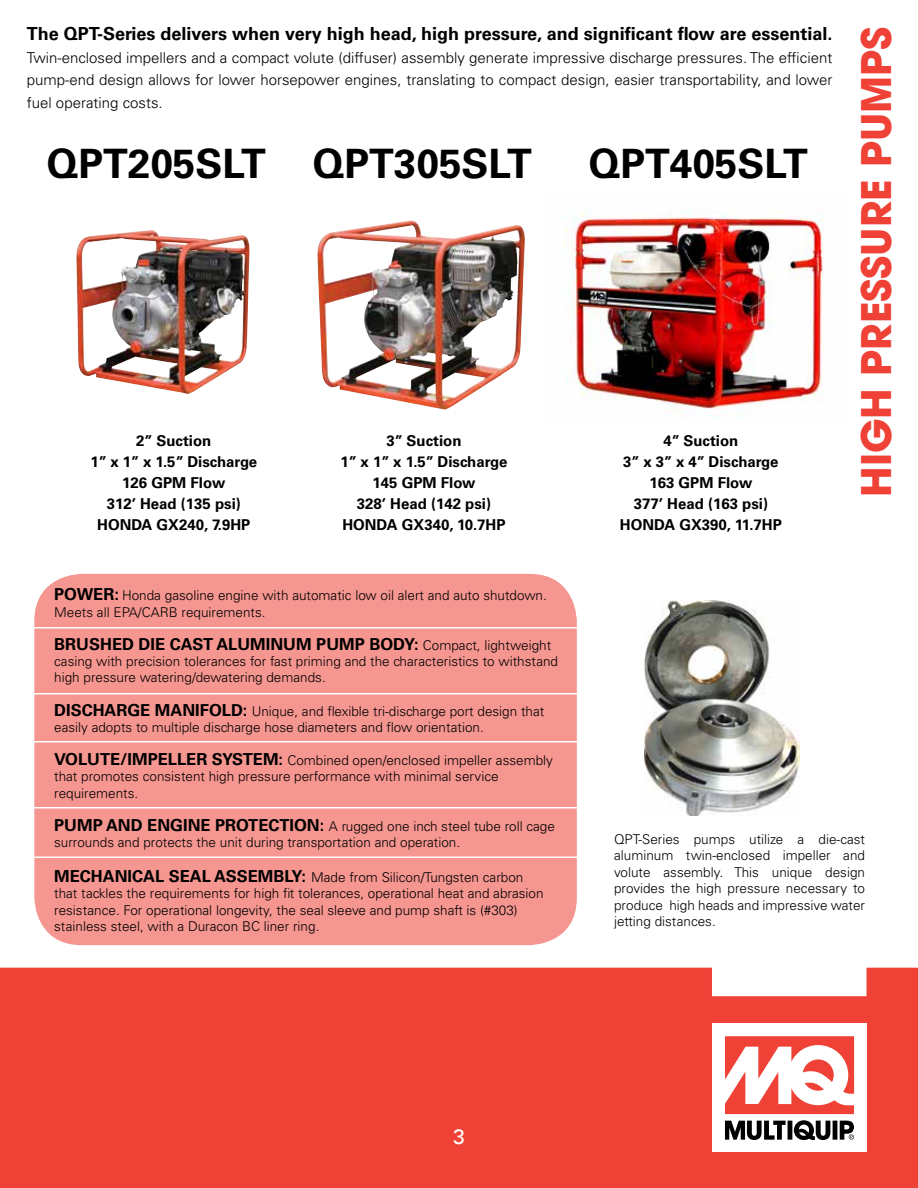
<style>
.page{position:relative;width:918px;height:1188px;background:#fff}
.page>*{position:absolute;margin:0;border:0;box-sizing:border-box;transform-origin:0 0}
.t1{font:700 40.5px "Univers LT Std";color:#000}
.t2{font:700 40.5px "ITC Avant Garde Pro";color:#ef4135}
.t3{font:21px "Univers LT";color:#fff}
.t4{font:700 18px "Univers LT Std";color:#000}
.t5{font:700 16.5px "Univers LT Std";color:#000}
.t6{font:300 15px/22.5px "Univers LT Std";color:#000;text-align:justify}
.t7{font:700 15px/21px "Univers LT Std";color:#000;text-align:center}
.t8{font:300 13.5px/16.2px "Univers LT Std";color:#000}
.s1{font-weight:700;font-size:16.5px}
.s2{font-weight:300;font-size:13.5px}
</style>
<div class="page">
<div style="left:0;top:968px;width:918px;height:220px;background:#ef4136"></div>
<div style="left:712px;top:1023px;width:155px;height:129px;background:#fff"></div>
<svg style="left:725px;top:1120px;width:129px;height:20px"></svg>
<svg style="left:725px;top:1036px;width:129px;height:78px"></svg>
<img style="left:317px;top:220px;width:208px;height:190px">
<img style="left:563px;top:210px;width:260px;height:208px">
<img style="left:645px;top:600px;width:154px;height:216px">
<div style="left:34px;top:574px;width:543px;height:371px;background:#f69690;border-radius:47px"></div>
<hr style="left:27px;top:627px;width:570px;height:1px;background:#fff">
<hr style="left:27px;top:693px;width:565px;height:1px;background:#fff">
<hr style="left:27px;top:807px;width:565px;height:1px;background:#fff">
<hr style="left:25px;top:856px;width:572px;height:2px;background:#fff">
<hr style="left:27px;top:741px;width:565px;height:1px;background:#fff">
<img style="left:76px;top:230px;width:174px;height:164px">
<h3 class="t4" style="left:27px;top:23px;width:807px">The QPT-Series delivers when very high head, high pressure, and significant flow are essential.</h3>
<p class="t6" style="left:27px;top:46px;width:807px">Twin-enclosed impellers and a compact volute (diffuser) assembly generate impressive discharge pressures. The efficient pump-end design allows for lower horsepower engines, translating to compact design, easier transportability, and lower fuel operating costs.</p>
<h1 class="t1" style="left:47px;top:140px;width:487px">QPT205SLT QPT305SLT</h1>
<h1 class="t1" style="left:589px;top:140px;width:220px">QPT405SLT</h1>
<p class="t7" style="left:90px;top:430px;width:168px">2” Suction<br>1” x 1” x 1.5” Discharge<br>126 GPM Flow<br>312’ Head (135 psi)<br>HONDA GX240, 7.9HP</p>
<p class="t7" style="left:341px;top:430px;width:168px">3” Suction<br>1” x 1” x 1.5” Discharge<br>145 GPM Flow<br>328’ Head (142 psi)<br>HONDA GX340, 10.7HP</p>
<p class="t7" style="left:620px;top:430px;width:163px">4” Suction<br>3” x 3” x 4” Discharge<br>163 GPM Flow<br>377’ Head (163 psi)<br>HONDA GX390, 11.7HP</p>
<h1 class="t2" style="left:849px;top:497px;width:471px;rotate:-90deg">HIGH PRESSURE PUMPS</h1>
<p class="t8" style="left:54px;top:588px;width:494px"><span class="s1">POWER:</span> Honda gasoline engine with automatic low oil alert and auto shutdown.<br>Meets all EPA/CARB requirements.</p>
<p class="t5" style="left:54px;top:635px;width:498px">BRUSHED DIE CAST ALUMINUM PUMP BODY: <span class="s2">Compact, lightweight</span></p>
<p class="t8" style="left:54px;top:653px;width:505px">casing with precision tolerances for fast priming and the characteristics to withstand high pressure watering/dewatering demands.</p>
<p class="t8" style="left:54px;top:703px;width:492px"><span class="s1">DISCHARGE MANIFOLD:</span> Unique, and flexible tri-discharge port design that easily adopts to multiple discharge hose diameters and flow orientation.</p>
<p class="t8" style="left:54px;top:752px;width:500px"><span class="s1">VOLUTE/IMPELLER SYSTEM:</span> Combined open/enclosed impeller assembly that promotes consistent high pressure performance with minimal service requirements.</p>
<p class="t8" style="left:54px;top:818px;width:502px"><span class="s1">PUMP AND ENGINE PROTECTION:</span> A rugged one inch steel tube roll cage surrounds and protects the unit during transportation and operation.</p>
<p class="t8" style="left:54px;top:869px;width:491px"><span class="s1">MECHANICAL SEAL ASSEMBLY:</span> Made from Silicon/Tungsten carbon that tackles the requirements for high fit tolerances, operational heat and abrasion resistance. For operational longevity, the seal sleeve and pump shaft is (#303) stainless steel, with a Duracon BC liner ring.</p>
<p class="t8" style="left:614px;top:831px;width:252px;text-align:justify">QPT-Series pumps utilize a die-cast aluminum twin-enclosed impeller and volute assembly. This unique design provides the high pressure necessary to produce high heads and impressive water jetting distances.</p>
<h2 class="t3" style="left:453px;top:1124px;width:13px">3</h2>
</div>
